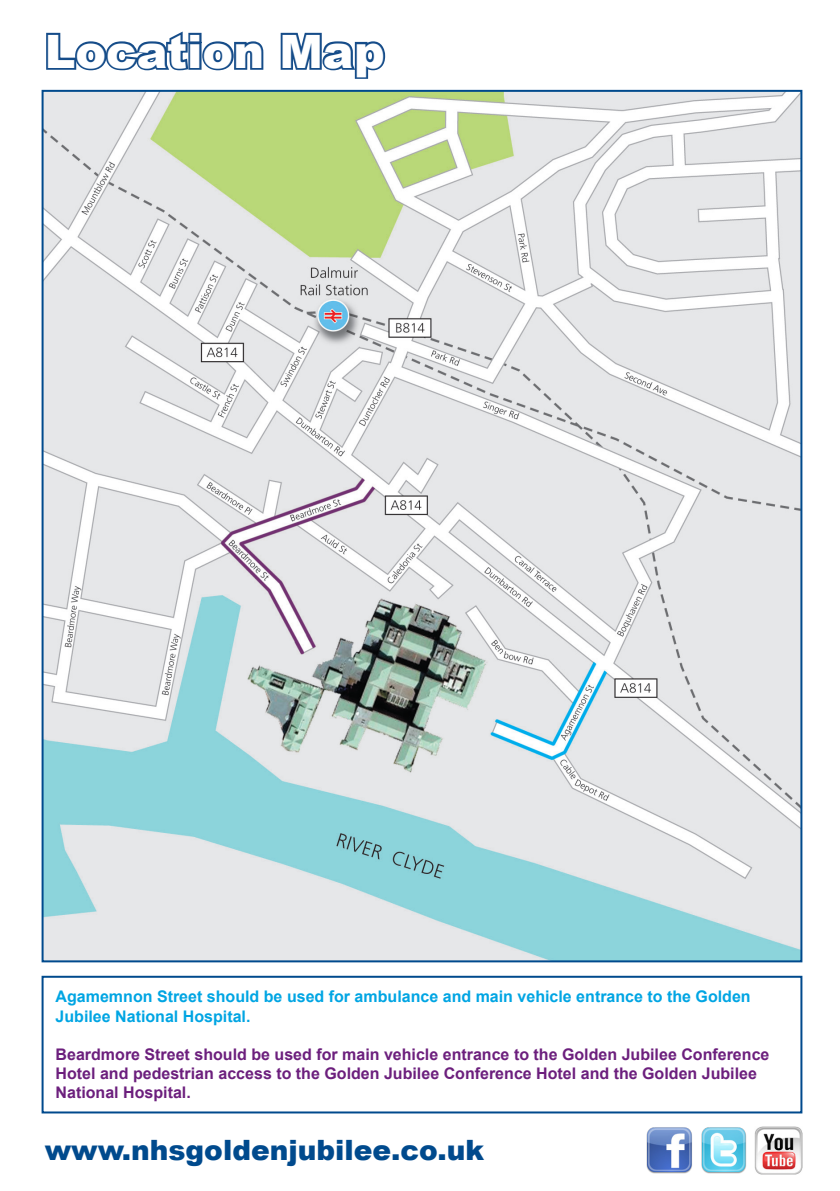
<style>
.page{position:relative;width:840px;height:1191px;background:#fff}
.page>*{position:absolute;margin:0;border:0;box-sizing:border-box;transform-origin:0 0}
.t1{font:900 46px "Arial";color:#fff}
.t2{font:900 28px "Arial";color:#004a8d}
.t3{font:700 16px/19.2px "Arial";color:#6c1f7d}
.t4{font:700 16px/19.2px "Arial";color:#00a5e3}
</style>
<div class="page">
<img style="left:45px;top:93px;width:754px;height:866px">
<svg style="left:46px;top:31px;width:218px;height:40px"></svg>
<svg style="left:280px;top:32px;width:106px;height:47px"></svg>
<div style="left:42px;top:975px;width:760px;height:138px;border:2px solid #004a8d"></div>
<img style="left:754px;top:1126px;width:48px;height:48px">
<img style="left:701px;top:1127px;width:46px;height:47px">
<img style="left:646px;top:1127px;width:46px;height:47px">
<p class="t1" style="left:45px;top:18px;width:341px">Location Map</p>
<p class="t4" style="left:56px;top:987px;width:696px">Agamemnon Street should be used for ambulance and main vehicle entrance to the Golden<br>Jubilee National Hospital.</p>
<p class="t3" style="left:56px;top:1045px;width:715px">Beardmore Street should be used for main vehicle entrance to the Golden Jubilee Conference<br>Hotel and pedestrian access to the Golden Jubilee Conference Hotel and the Golden Jubilee<br>National Hospital.</p>
<p class="t2" style="left:45px;top:1130px;width:440px">www.nhsgoldenjubilee.co.uk</p>
</div>
